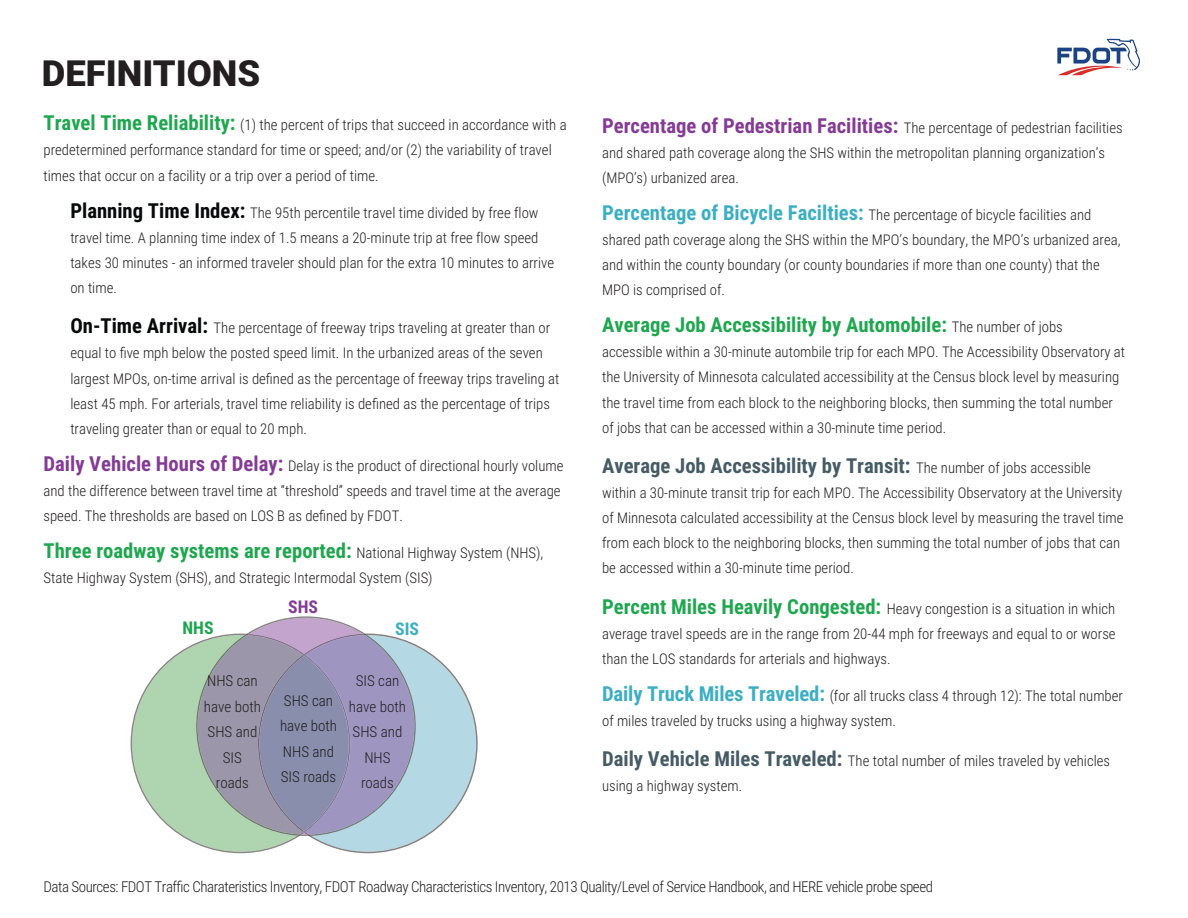
<style>
.page{position:relative;width:1188px;height:918px;background:#fff}
.page>*{position:absolute;margin:0;border:0;box-sizing:border-box;transform-origin:0 0}
.t1{font:900 36px "Roboto";color:#231f20}
.t2{font:700 20.7px "Roboto Condensed";color:#1fa74f}
.t3{font:700 20.7px "Roboto Condensed";color:#455b65}
.t4{font:700 17.55px "Roboto Condensed";color:#853b96}
.t5{font:700 17.55px "Roboto Condensed";color:#1ca650}
.t6{font:700 17.55px "Roboto Condensed";color:#3cafc4}
.t7{font:300 15px "Roboto Condensed";letter-spacing:-.03em;color:#211e1e}
.t8{font:300 15px/25.5px "Roboto Condensed";color:#211e1e;text-align:center}
.t9{font:300 14.7px/25px "Roboto Condensed";color:#211e1e}
.s1{font-weight:700;font-size:20.7px;color:#1fa74f}
.s2{font-weight:700;font-size:20.7px;color:#070a0a}
.s3{font-weight:700;font-size:20.7px;color:#853b96}
.s4{font-weight:300;font-size:14.7px;color:#211e1e}
.s5{font-weight:700;font-size:20.7px;color:#3cafc3}
.s6{font-weight:700;font-size:20.7px;color:#455b65}
</style>
<div class="page">
<svg style="left:131px;top:616px;width:347px;height:237px"></svg>
<svg style="left:1057px;top:39px;width:83px;height:36px"></svg>
<h1 class="t1" style="left:42px;top:53px;width:220px">DEFINITIONS</h1>
<p class="t9" style="left:43px;top:113px;width:525px"><span class="s1">Travel Time Reliability:</span> (1) the percent of trips that succeed in accordance with a predetermined performance standard for time or speed; and/or (2) the variability of travel times that occur on a facility or a trip over a period of time.</p>
<p class="t9" style="left:70px;top:200px;width:485px"><span class="s2">Planning Time Index:</span> The 95th percentile travel time divided by free flow travel time. A planning time index of 1.5 means a 20-minute trip at free flow speed takes 30 minutes - an informed traveler should plan for the extra 10 minutes to arrive on time.</p>
<p class="t9" style="left:70px;top:316px;width:491px"><span class="s2">On-Time Arrival:</span> The percentage of freeway trips traveling at greater than or equal to five mph below the posted speed limit. In the urbanized areas of the seven largest MPOs, on-time arrival is defined as the percentage of freeway trips traveling at least 45 mph. For arterials, travel time reliability is defined as the percentage of trips traveling greater than or equal to 20 mph.</p>
<p class="t9" style="left:43px;top:453px;width:522px"><span class="s3">Daily Vehicle Hours of Delay:</span> Delay is the product of directional hourly volume and the difference between travel time at “threshold” speeds and travel time at the average speed. The thresholds are based on LOS B as defined by FDOT.</p>
<h2 class="t2" style="left:43px;top:539px;width:501px">Three roadway systems are reported: <span class="s4">National Highway System (NHS),</span></h2>
<p class="t9" style="left:44px;top:566px;width:391px">State Highway System (SHS), and Strategic Intermodal System (SIS)</p>
<p class="t4" style="left:288px;top:597px;width:31px">SHS</p>
<p class="t5" style="left:182px;top:618px;width:33px">NHS</p>
<p class="t6" style="left:395px;top:619px;width:25px">SIS</p>
<p class="t8" style="left:204px;top:668px;width:59px">NHS can have both<br>SHS and<br>SIS<br>roads</p>
<p class="t8" style="left:280px;top:688px;width:59px;text-align:left">SHS can have both<br>NHS and<br>SIS roads</p>
<p class="t8" style="left:349px;top:668px;width:59px">SIS can have both<br>SHS and<br>NHS roads</p>
<p class="t9" style="left:602px;top:115px;width:522px"><span class="s3">Percentage of Pedestrian Facilities:</span> The percentage of pedestrian facilities and shared path coverage along the SHS within the metropolitan planning organization’s (MPO’s) urbanized area.</p>
<p class="t9" style="left:602px;top:202px;width:520px"><span class="s5">Percentage of Bicycle Facilties:</span> The percentage of bicycle facilities and shared path coverage along the SHS within the MPO’s boundary, the MPO’s urbanized area, and within the county boundary (or county boundaries if more than one county) that the MPO is comprised of.</p>
<h2 class="t2" style="left:602px;top:313px;width:462px">Average Job Accessibility by Automobile: <span class="s4">The number of jobs</span></h2>
<p class="t9" style="left:602px;top:340px;width:525px">accessible within a 30-minute autombile trip for each MPO. The Accessibility Observatory at the University of Minnesota calculated accessibility at the Census block level by measuring the travel time from each block to the neighboring blocks, then summing the total number of jobs that can be accessed within a 30-minute time period.</p>
<h2 class="t3" style="left:602px;top:454px;width:490px">Average Job Accessibility by Transit: <span class="s4">The number of jobs accessible</span></h2>
<p class="t9" style="left:602px;top:481px;width:523px">within a 30-minute transit trip for each MPO. The Accessibility Observatory at the University of Minnesota calculated accessibility at the Census block level by measuring the travel time from each block to the neighboring blocks, then summing the total number of jobs that can be accessed within a 30-minute time period.</p>
<p class="t9" style="left:602px;top:596px;width:515px;text-align:justify"><span class="s1">Percent Miles Heavily Congested:</span> Heavy congestion is a situation in which average travel speeds are in the range from 20-44 mph for freeways and equal to or worse than the LOS standards for arterials and highways.</p>
<p class="t9" style="left:602px;top:683px;width:522px"><span class="s5">Daily Truck Miles Traveled:</span> (for all trucks class 4 through 12): The total number of miles traveled by trucks using a highway system.</p>
<p class="t9" style="left:602px;top:749px;width:510px"><span class="s6">Daily Vehicle Miles Traveled:</span> The total number of miles traveled by vehicles using a highway system.</p>
<p class="t7" style="left:44px;top:878px;width:891px">Data Sources: FDOT Traffic Charateristics Inventory, FDOT Roadway Characteristics Inventory, 2013 Quality/Level of Service Handbook, and HERE vehicle probe speed</p>
</div>
